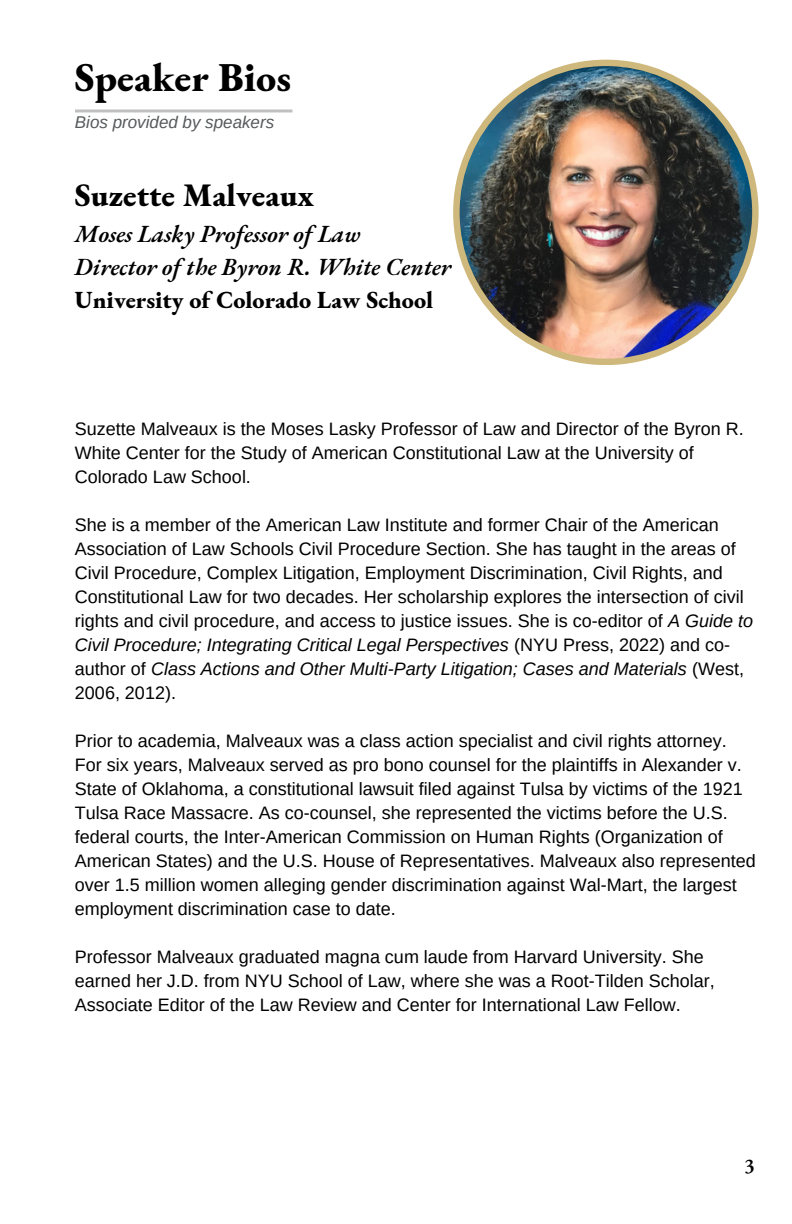
<style>
.page{position:relative;width:792px;height:1224px;background:#fff}
.page>*{position:absolute;margin:0;border:0;box-sizing:border-box;transform-origin:0 0}
.t1{font:800 40px "EB Garamond";color:#000}
.t2{font:800 32px "EB Garamond";color:#000}
.t3{font:italic 600 24px "EB Garamond";color:#000}
.t4{font:800 24px "EB Garamond";color:#000}
.t5{font:600 20.8px "EB Garamond";color:#000}
.t6{font:18px/24px "Arimo";color:#000}
.t7{font:italic 17px "Arimo";color:#565a5c}
.s1{font-style:italic}
</style>
<div class="page">
<div style="left:453px;top:60px;width:306px;height:305px;background:#cfb87c;border-radius:50%"></div>
<img style="left:460px;top:66px;width:292px;height:293px;border-radius:50%">
<hr style="left:75px;top:109px;width:217px;height:3px;background:#a2a4a3">
<p class="t1" style="left:75px;top:50px;width:218px">Speaker Bios</p>
<p class="t7" style="left:75px;top:112px;width:201px">Bios provided by speakers</p>
<p class="t2" style="left:75px;top:174px;width:241px">Suzette Malveaux</p>
<p class="t3" style="left:75px;top:218px;width:287px">Moses Lasky Professor of Law</p>
<p class="t3" style="left:75px;top:251px;width:378px">Director of the Byron R. White Center</p>
<p class="t4" style="left:75px;top:284px;width:360px">University of Colorado Law School</p>
<p class="t6" style="left:75px;top:417px;width:670px">Suzette Malveaux is the Moses Lasky Professor of Law and Director of the Byron R.<br>White Center for the Study of American Constitutional Law at the University of<br>Colorado Law School.</p>
<p class="t6" style="left:75px;top:513px;width:680px">She is a member of the American Law Institute and former Chair of the American Association of Law Schools Civil Procedure Section. She has taught in the areas of Civil Procedure, Complex Litigation, Employment Discrimination, Civil Rights, and Constitutional Law for two decades. Her scholarship explores the intersection of civil rights and civil procedure, and access to justice issues. She is co-editor of <span class="s1">A Guide to Civil Procedure; Integrating Critical Legal Perspectives</span> (NYU Press, 2022) and co&shy;author of <span class="s1">Class Actions and Other Multi-Party Litigation; Cases and Materials</span> (West, 2006, 2012).</p>
<p class="t6" style="left:75px;top:729px;width:682px">Prior to academia, Malveaux was a class action specialist and civil rights attorney.<br>For six years, Malveaux served as pro bono counsel for the plaintiffs in Alexander v.<br>State of Oklahoma, a constitutional lawsuit filed against Tulsa by victims of the 1921<br>Tulsa Race Massacre. As co-counsel, she represented the victims before the U.S. federal courts, the Inter-American Commission on Human Rights (Organization of American States) and the U.S. House of Representatives. Malveaux also represented over 1.5 million women alleging gender discrimination against Wal-Mart, the largest employment discrimination case to date.</p>
<p class="t6" style="left:75px;top:945px;width:641px">Professor Malveaux graduated magna cum laude from Harvard University. She earned her J.D. from NYU School of Law, where she was a Root-Tilden Scholar,<br>Associate Editor of the Law Review and Center for International Law Fellow.</p>
<p class="t5" style="left:744px;top:1152px;width:12px">3</p>
</div>
